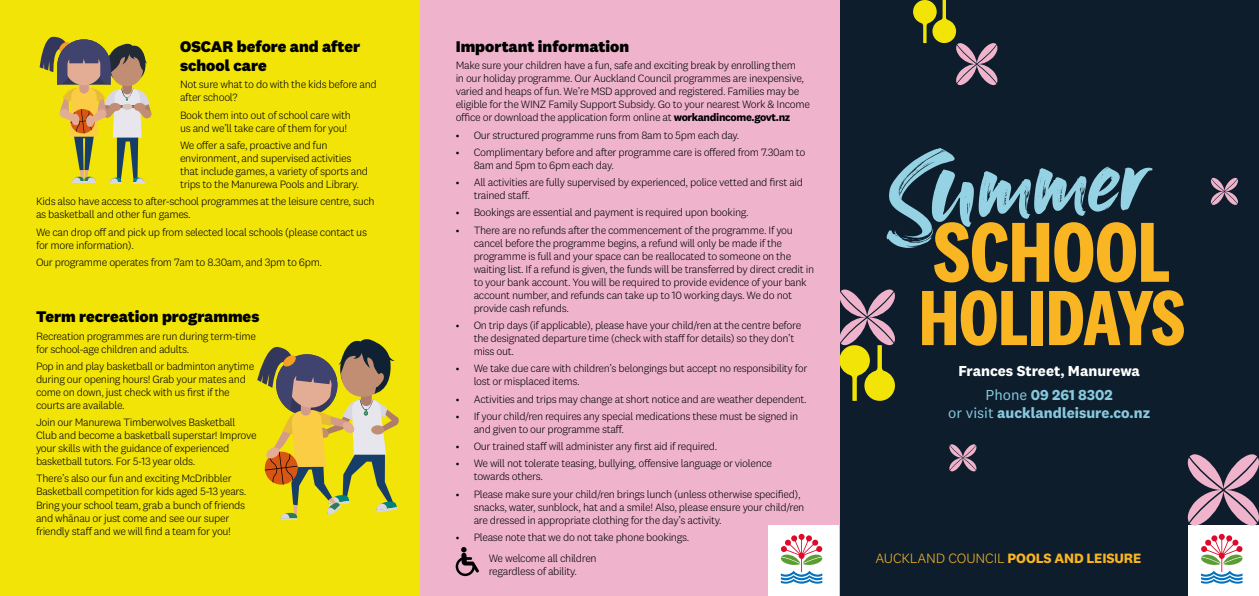
<style>
.page{position:relative;width:1259px;height:596px;background:#fff}
.page>*{position:absolute;margin:0;border:0;box-sizing:border-box;transform-origin:0 0}
.t1{font:700 88.1px "National 2 Condensed";color:#fab522}
.t2{font:700 80.9px "National 2 Condensed";color:#fab522}
.t3{font:80.8px "Rocked";color:#95d3e4}
.t4{font:800 16px/19.2px "National 2";color:#000}
.t5{font:700 15px/23.7px "National 2";color:#fff;text-align:center}
.t6{font:700 15px "National 2";color:#87c9dd}
.t7{font:300 14px "National 2";letter-spacing:-.01em;color:#fab522}
.t8{font:300 11px/13px "National 2";letter-spacing:-.03em;color:#000}
.s1{font-weight:700}
.s2{font-weight:400;color:#87c9dd}
.s3{color:#87c9dd}
.s4{font-weight:400}
</style>
<div class="page">
<div style="left:839px;top:0;width:420px;height:595px;background:#0d1d2c"></div>
<div style="left:420px;top:0;width:419px;height:595px;background:#efb4cb"></div>
<div style="left:0;top:0;width:420px;height:595px;background:#f2e407"></div>
<svg style="left:456px;top:547px;width:23px;height:28px"></svg>
<div style="left:1188px;top:525px;width:71px;height:70px;background:#fff"></div>
<svg style="left:1187px;top:454px;width:72px;height:129px"></svg>
<svg style="left:1210px;top:177px;width:28px;height:28px"></svg>
<svg style="left:949px;top:444px;width:28px;height:28px"></svg>
<svg style="left:913px;top:0;width:85px;height:86px"></svg>
<svg style="left:839px;top:287px;width:56px;height:113px"></svg>
<svg style="left:40px;top:37px;width:112px;height:147px"></svg>
<div style="left:768px;top:525px;width:71px;height:70px;background:#fff"></div>
<svg style="left:780px;top:533px;width:42px;height:50px"></svg>
<svg style="left:257px;top:339px;width:142px;height:181px"></svg>
<h3 class="t4" style="left:180px;top:37px;width:181px">OSCAR before and after school care</h3>
<p class="t8" style="left:180px;top:78px;width:198px">Not sure what to do with the kids before and after school?</p>
<p class="t8" style="left:180px;top:108px;width:172px">Book them into out of school care with us and we’ll take care of them for you!</p>
<p class="t8" style="left:180px;top:138px;width:189px">We offer a safe, proactive and fun environment, and supervised activities that include games, a variety of sports and trips to the Manurewa Pools and Library.</p>
<p class="t8" style="left:36px;top:195px;width:340px">Kids also have access to after-school programmes at the leisure centre, such as basketball and other fun games.</p>
<p class="t8" style="left:36px;top:225px;width:332px">We can drop off and pick up from selected local schools (please contact us for more information).</p>
<p class="t8" style="left:36px;top:255px;width:288px">Our programme operates from 7am to 8.30am, and 3pm to 6pm.</p>
<h3 class="t4" style="left:36px;top:307px;width:225px">Term recreation programmes</h3>
<p class="t8" style="left:36px;top:329px;width:221px">Recreation programmes are run during term-time for school-age children and adults.</p>
<p class="t8" style="left:36px;top:359px;width:220px">Pop in and play basketball or badminton anytime during our opening hours! Grab your mates and come on down, just check with us first if the courts are available.</p>
<p class="t8" style="left:36px;top:415px;width:222px">Join our Manurewa Timberwolves Basketball Club and become a basketball superstar! Improve your skills with the guidance of experienced basketball tutors. For 5-13 year olds.</p>
<p class="t8" style="left:36px;top:472px;width:212px">There’s also our fun and exciting McDribbler Basketball competition for kids aged 5-13 years.<br>Bring your school team, grab a bunch of friends and whānau or just come and see our super friendly staff and we will find a team for you!</p>
<h3 class="t4" style="left:456px;top:37px;width:175px">Important information</h3>
<p class="t8" style="left:456px;top:59px;width:356px">Make sure your children have a fun, safe and exciting break by enrolling them<br>in our holiday programme. Our Auckland Council programmes are inexpensive, varied and heaps of fun. We’re MSD approved and registered. Families may be eligible for the WINZ Family Support Subsidy. Go to your nearest Work &amp; Income office or download the application form online at <span class="s1">workandincome.govt.nz</span></p>
<p class="t8" style="left:456px;top:128px;width:285px">• Our structured programme runs from 8am to 5pm each day.</p>
<p class="t8" style="left:474px;top:145px;width:333px;text-indent:-18px">• Complimentary before and after programme care is offered from 7.30am to<br>8am and 5pm to 6pm each day.</p>
<p class="t8" style="left:474px;top:176px;width:331px;text-indent:-18px">• All activities are fully supervised by experienced, police vetted and first aid trained staff.</p>
<p class="t8" style="left:456px;top:206px;width:294px">• Bookings are essential and payment is required upon booking.</p>
<p class="t8" style="left:474px;top:223px;width:342px;text-indent:-18px">• There are no refunds after the commencement of the programme. If you cancel before the programme begins, a refund will only be made if the programme is full and your space can be reallocated to someone on the waiting list. If a refund is given, the funds will be transferred by direct credit in to your bank account. You will be required to provide evidence of your bank account number, and refunds can take up to 10 working days. We do not provide cash refunds.</p>
<p class="t8" style="left:474px;top:318px;width:329px;text-indent:-18px">• On trip days (if applicable), please have your child/ren at the centre before the designated departure time (check with staff for details) so they don’t miss out.</p>
<p class="t8" style="left:474px;top:362px;width:335px;text-indent:-18px">• We take due care with children’s belongings but accept no responsibility for lost or misplaced items.</p>
<p class="t8" style="left:456px;top:392px;width:353px">• Activities and trips may change at short notice and are weather dependent.</p>
<p class="t8" style="left:474px;top:409px;width:326px;text-indent:-18px">• If your child/ren requires any special medications these must be signed in and given to our programme staff.</p>
<p class="t8" style="left:456px;top:439px;width:263px">• Our trained staff will administer any first aid if required.</p>
<p class="t8" style="left:474px;top:457px;width:300px;text-indent:-18px">• We will not tolerate teasing, bullying, offensive language or violence towards others.</p>
<p class="t8" style="left:474px;top:487px;width:332px;text-indent:-18px">• Please make sure your child/ren brings lunch (unless otherwise specified), snacks, water, sunblock, hat and a smile! Also, please ensure your child/ren are dressed in appropriate clothing for the day’s activity.</p>
<p class="t8" style="left:456px;top:530px;width:235px">• Please note that we do not take phone bookings.</p>
<p class="t8" style="left:489px;top:551px;width:109px">We welcome all children regardless of ability.</p>
<h3 class="t3" style="left:882px;top:148px;width:268px;rotate:-3deg">Summer</h3>
<h1 class="t1" style="left:933px;top:203px;width:238px">SCHOOL</h1>
<h2 class="t2" style="left:919px;top:272px;width:267px">HOLIDAYS</h2>
<h3 class="t5" style="left:958px;top:358px;width:183px">Frances Street, Manurewa<br><span class="s2">Phone</span> <span class="s3">09 261 8302</span></h3>
<h3 class="t6" style="left:948px;top:403px;width:203px"><span class="s4">or visit</span> aucklandleisure.co.nz</h3>
<p class="t7" style="left:875px;top:550px;width:267px">AUCKLAND COUNCIL <span class="s1">POOLS AND LEISURE</span></p>
</div>
